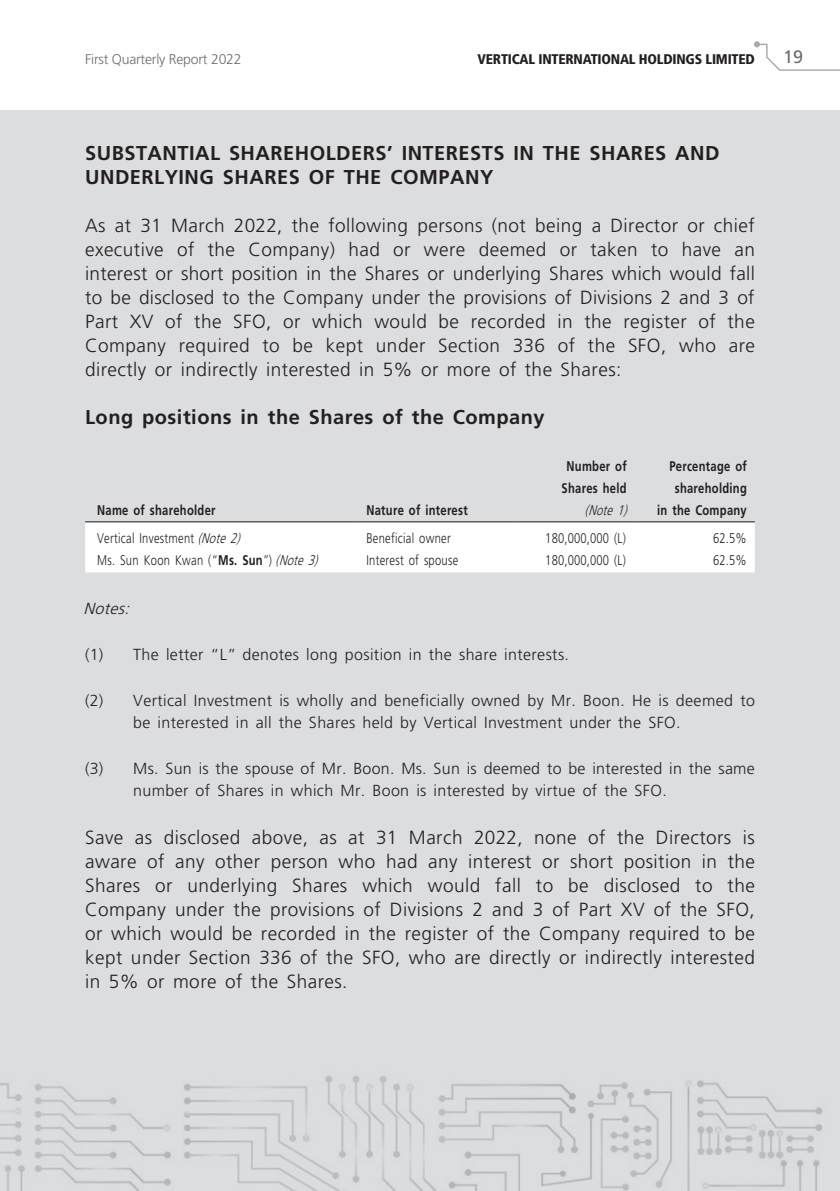
<style>
.page{position:relative;width:840px;height:1191px;background:#fff}
.page>*{position:absolute;margin:0;border:0;box-sizing:border-box;transform-origin:0 0}
._03_H1{font:700 20px/24px "Frutiger LT Std";letter-spacing:.025em;color:#231f20}
._04___H2{font:700 20px "Frutiger LT Std";letter-spacing:.025em;color:#231f20}
._11_P0{font:300 19px/24px "Frutiger LT Std";letter-spacing:.025em;color:#231f20;text-align:justify}
.t1{font:18px "Frutiger LT Std";color:#6c6d70}
._21_IN0__Note{font:300 16px/22px "Frutiger LT Std";letter-spacing:.025em;color:#231f20}
._21_IN0__Note-2{font:italic 300 16px "Frutiger LT Std";color:#231f20}
._11_P0-2{font:300 14px "Frutiger LT Std";letter-spacing:.025em;color:#231f20;scale:.8 1}
._11_P0-3{font:700 14px/22px "Frutiger LT Std";letter-spacing:.025em;color:#231f20;text-align:right;scale:.8 1}
.t2{font:900 condensed 14px "Frutiger LT Std";letter-spacing:-.015em;color:#231f20}
._15_Table_Stub{font:300 14px "Frutiger LT Std";letter-spacing:.025em;color:#231f20;scale:.8 1}
.t3{font:300 14px "Frutiger LT Std";letter-spacing:-.015em;color:#6c6d70}
._15_Table_Stub-2{font:700 14px "Frutiger LT Std";letter-spacing:.025em;color:#231f20;scale:.8 1}
._11_P0-4{font:italic 300 14px "Frutiger LT Std";color:#231f20;scale:.8 1}
.s1{font-style:italic}
.s2{font-weight:700}
</style>
<div class="page">
<svg style="left:754px;top:41px;width:85px;height:30px"></svg>
<div style="left:0;top:110px;width:839px;height:1081px;background:#dcdddf"></div>
<div style="left:85px;top:522px;width:669px;height:50px;background:#fff"></div>
<hr style="left:85px;top:521px;width:269px;height:1px;background:#231f20">
<hr style="left:354px;top:521px;width:160px;height:1px;background:#231f20">
<hr style="left:514px;top:521px;width:120px;height:1px;background:#231f20">
<hr style="left:634px;top:521px;width:120px;height:1px;background:#231f20">
<p class="t3" style="left:85px;top:51px;width:158px">First Quarterly Report 2022</p>
<p class="t2" style="left:477px;top:51px;width:278px">VERTICAL INTERNATIONAL HOLDINGS LIMITED</p>
<p class="t1" style="left:782px;top:46px;width:21px">19</p>
<p class="_03_H1" style="left:85px;top:141px;width:635px">SUBSTANTIAL SHAREHOLDERS’ INTERESTS IN THE SHARES AND<br>UNDERLYING SHARES OF THE COMPANY</p>
<p class="_11_P0" style="left:85px;top:213px;width:671px">As at 31 March 2022, the following persons (not being a Director or chief executive of the Company) had or were deemed or taken to have an interest or short position in the Shares or underlying Shares which would fall to be disclosed to the Company under the provisions of Divisions 2 and 3 of Part XV of the SFO, or which would be recorded in the register of the Company required to be kept under Section 336 of the SFO, who are directly or indirectly interested in 5% or more of the Shares:</p>
<p class="_04___H2" style="left:85px;top:405px;width:461px">Long positions in the Shares of the Company</p>
<p class="_11_P0-3" style="left:97px;top:499px;width:149px">Name of shareholder</p>
<p class="_15_Table_Stub-2" style="left:366px;top:501px;width:128px">Nature of interest</p>
<p class="_11_P0-3" style="left:566px;top:455px;width:77px">Number of</p>
<p class="_11_P0-3" style="left:561px;top:477px;width:83px">Shares held</p>
<p class="_11_P0-4" style="left:584px;top:502px;width:59px">(Note1)</p>
<p class="_11_P0-3" style="left:656px;top:455px;width:113px">Percentage of shareholding<br>in the Company</p>
<p class="_11_P0-2" style="left:97px;top:530px;width:185px">Vertical Investment <span class="s1">(Note2)</span></p>
<p class="_15_Table_Stub" style="left:366px;top:530px;width:107px">Beneficial owner</p>
<p class="_11_P0-2" style="left:545px;top:530px;width:102px">180,000,000 (L)</p>
<p class="_11_P0-2" style="left:712px;top:530px;width:44px">62.5%</p>
<p class="_11_P0-2" style="left:97px;top:552px;width:282px">Ms. Sun Koon Kwan (“<span class="s2">Ms. Sun</span>”) <span class="s1">(Note3)</span></p>
<p class="_15_Table_Stub" style="left:366px;top:552px;width:116px">Interest of spouse</p>
<p class="_11_P0-2" style="left:545px;top:552px;width:102px">180,000,000 (L)</p>
<p class="_11_P0-2" style="left:712px;top:552px;width:44px">62.5%</p>
<p class="_21_IN0__Note-2" style="left:83px;top:600px;width:52px">Notes:</p>
<p class="_21_IN0__Note" style="left:85px;top:644px;width:485px">(1) The letter “L” denotes long position in the share interests.</p>
<p class="_21_IN0__Note" style="left:133px;top:690px;width:623px;text-indent:-48px">(2) Vertical Investment is wholly and beneficially owned by Mr. Boon. He is deemed to be interested in all the Shares held by Vertical Investment under the SFO.</p>
<p class="_21_IN0__Note" style="left:133px;top:758px;width:623px;text-indent:-48px">(3) Ms. Sun is the spouse of Mr. Boon. Ms. Sun is deemed to be interested in the same number of Shares in which Mr. Boon is interested by virtue of the SFO.</p>
<p class="_11_P0" style="left:85px;top:826px;width:671px">Save as disclosed above, as at 31 March 2022, none of the Directors is aware of any other person who had any interest or short position in the Shares or underlying Shares which would fall to be disclosed to the Company under the provisions of Divisions 2 and 3 of Part XV of the SFO, or which would be recorded in the register of the Company required to be kept under Section 336 of the SFO, who are directly or indirectly interested in 5% or more of the Shares.</p>
</div>
